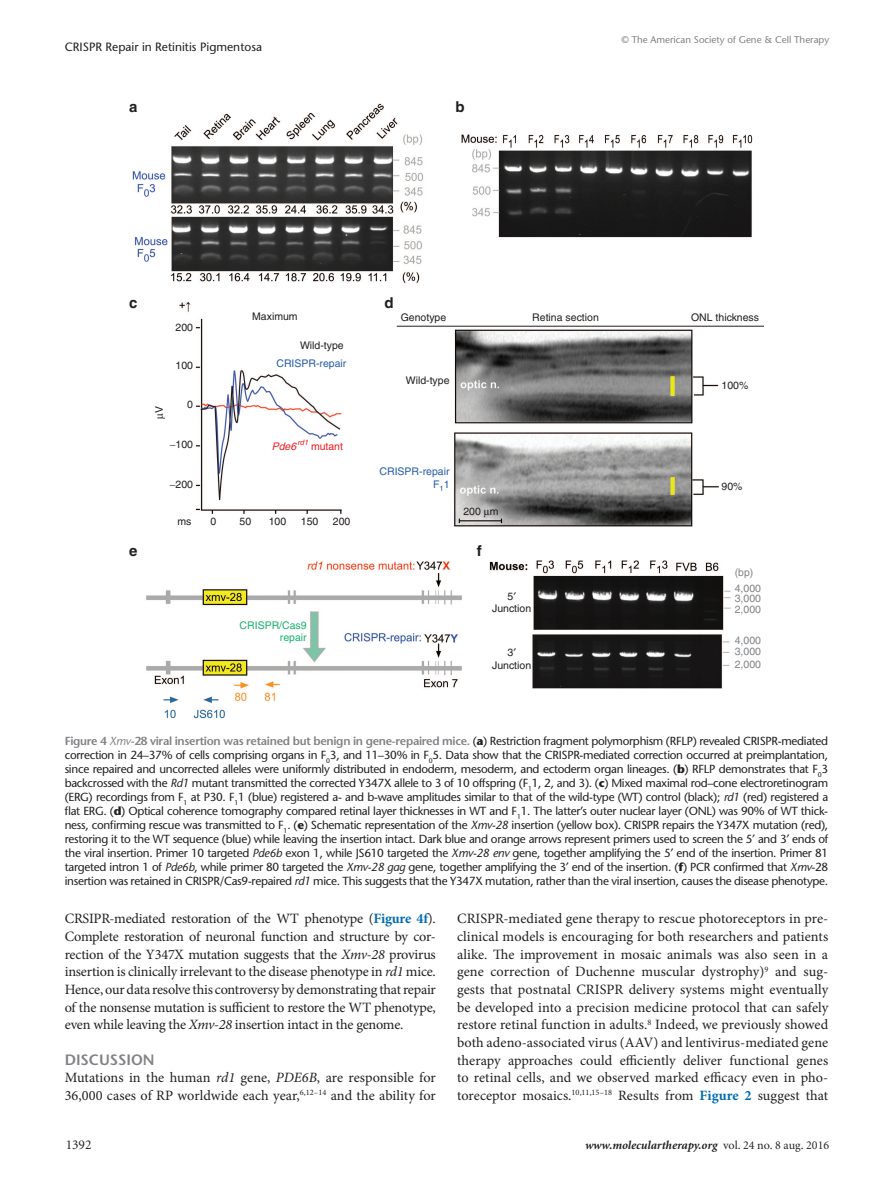
<style>
.page{position:relative;width:893px;height:1187px;background:#fff}
.page>*{position:absolute;margin:0;border:0;box-sizing:border-box;transform-origin:0 0}
.t1{font:600 15px "ITC Stone Sans";color:#808285}
.t2{font:700 15px "Helvetica";color:#231f20}
.t3{font:14.25px/17.7px "Minion Pro";letter-spacing:-.005em;color:#231f20;text-align:justify}
.t4{font:13.5px "Minion";color:#231f20}
.t5{font:italic 700 12px "Minion";color:#231f20}
.t6{font:12px "Stone Sans";color:#231f20}
.t7{font:11.7px/14.1px "Stone Sans";letter-spacing:-.025em;color:#231f20;text-align:justify}
.t8{font:600 11.7px "ITC Stone Sans";letter-spacing:-.025em;color:#808285}
.t9{font:10.5px/12.6px "Helvetica";color:#231f20;text-align:center}
.t10{font:10.5px/15.8px "Helvetica";color:#808285}
.t11{font:10.5px/12.6px "Helvetica";color:#275caa;text-align:right}
.t12{font:10.5px/12.6px "Helvetica";color:#19b273;text-align:right}
.t13{font:10.5px "Helvetica";letter-spacing:-.005em;color:#ee1d23}
.t14{font:9.75px "Stone Sans";color:#808285}
.s1{font-style:italic}
.s2{font-family:"Stone Sans";font-weight:400;font-style:italic}
.s3{font-family:"Stone Sans";font-weight:400;color:#231f20}
.s4{font-family:"Stone Sans";font-weight:700;color:#231f20}
.s5{font-weight:700}
.s6{font-weight:700;color:#006cb3}
.s7{font-weight:400;font-style:normal}
</style>
<div class="page">
<img style="left:133px;top:104px;width:620px;height:614px">
<hr style="left:397px;top:326px;width:367px;height:1px;background:#231f20">
<svg style="left:158px;top:413px;width:7px;height:5px"></svg>
<svg style="left:484px;top:510px;width:6px;height:8px"></svg>
<p class="t6" style="left:65px;top:39px;width:199px">CRISPR Repair in Retinitis Pigmentosa</p>
<p class="t2" style="left:129px;top:98px;width:10px">a</p>
<p class="t2" style="left:456px;top:98px;width:11px">b</p>
<p class="t14" style="left:621px;top:34px;width:209px">© The American Society of Gene &amp; Cell Therapy</p>
<p class="t2" style="left:129px;top:293px;width:10px">c</p>
<p class="t9" style="left:153px;top:412px;width:9px;rotate:-90deg">V</p>
<p class="t9" style="left:176px;top:321px;width:19px">200</p>
<p class="t9" style="left:176px;top:359px;width:19px">100</p>
<p class="t9" style="left:187px;top:398px;width:7px">0</p>
<p class="t9" style="left:170px;top:438px;width:25px">−100</p>
<p class="t9" style="left:170px;top:478px;width:25px">−200</p>
<p class="t9" style="left:252px;top:310px;width:47px">Maximum</p>
<p class="t9" style="left:300px;top:339px;width:45px">Wild-type</p>
<p class="t11" style="left:276px;top:357px;width:72px">CRISPR-repair</p>
<p class="t13" style="left:272px;top:440px;width:73px"><span class="s1">Pde6</span><sup>rd1</sup> mutant</p>
<p class="t9" style="left:177px;top:515px;width:15px">ms</p>
<p class="t9" style="left:210px;top:515px;width:7px">0</p>
<p class="t9" style="left:240px;top:515px;width:13px">50</p>
<p class="t9" style="left:269px;top:515px;width:19px">100</p>
<p class="t9" style="left:301px;top:515px;width:19px">150</p>
<p class="t9" style="left:333px;top:515px;width:19px">200</p>
<p class="t2" style="left:385px;top:293px;width:11px">d</p>
<p class="t9" style="left:401px;top:311px;width:47px">Genotype</p>
<p class="t9" style="left:406px;top:373px;width:45px">Wild-type</p>
<p class="t11" style="left:380px;top:465px;width:72px">CRISPR-repair<br>F<sub>1</sub>1</p>
<p class="t9" style="left:463px;top:505px;width:37px">200 m</p>
<p class="t2" style="left:129px;top:541px;width:10px">e</p>
<p class="t2" style="left:477px;top:541px;width:6px">f</p>
<p class="t9" style="left:532px;top:311px;width:68px">Retina section</p>
<p class="t9" style="left:691px;top:311px;width:70px">ONL thickness</p>
<p class="t9" style="left:721px;top:379px;width:28px">100%</p>
<p class="t9" style="left:721px;top:479px;width:23px">90%</p>
<p class="t12" style="left:240px;top:618px;width:69px">CRISPR/Cas9 repair</p>
<p class="t9" style="left:492px;top:589px;width:40px">5<br>Junction</p>
<p class="t9" style="left:492px;top:646px;width:40px">3<br>Junction</p>
<p class="t10" style="left:735px;top:564px;width:28px">(bp)<br>4,000</p>
<p class="t10" style="left:735px;top:592px;width:28px;line-height:10.9px">3,000<br>2,000</p>
<p class="t10" style="left:735px;top:635px;width:28px;line-height:10.5px">4,000<br>3,000</p>
<p class="t10" style="left:735px;top:656px;width:28px">2,000</p>
<p class="t8" style="left:65px;top:733px;width:765px">Figure 4 <span class="s2">Xmv</span>-28 viral insertion was retained but benign in gene-repaired mice. <span class="s3">(</span><span class="s4">a</span><span class="s3">) Restriction fragment polymorphism (RFLP) revealed CRISPR-mediated</span></p>
<p class="t7" style="left:65px;top:747px;width:765px">correction in 24–37% of cells comprising organs in F<sub>0</sub>3, and 11–30% in F<sub>0</sub>5. Data show that the CRISPR-mediated correction occurred at preimplantation, since repaired and uncorrected alleles were uniformly distributed in endoderm, mesoderm, and ectoderm organ lineages. (<span class="s5">b</span>) RFLP demonstrates that F<sub>0</sub>3 backcrossed with the <span class="s1">Rd1</span> mutant transmitted the corrected Y347X allele to 3 of 10 offspring (F<sub>1</sub>1, 2, and 3). (<span class="s5">c</span>) Mixed maximal rod–cone electroretinogram (ERG) recordings from F<sub>1</sub> at P30. F<sub>1</sub>1 (blue) registered a- and b-wave amplitudes similar to that of the wild-type (WT) control (black); <span class="s1">rd1</span> (red) registered a flat ERG. (<span class="s5">d</span>) Optical coherence tomography compared retinal layer thicknesses in WT and F<sub>1</sub>1. The latter’s outer nuclear layer (ONL) was 90% of WT thick&shy;ness, confirming rescue was transmitted to F<sub>1</sub>. (<span class="s5">e</span>) Schematic representation of the <span class="s1">Xmv-28</span> insertion (yellow box). CRISPR repairs the Y347X mutation (red), restoring it to the WT sequence (blue) while leaving the insertion intact. Dark blue and orange arrows represent primers used to screen the 5 and 3 ends of the viral insertion. Primer 10 targeted <span class="s1">Pde6b</span> exon 1, while JS610 targeted the <span class="s1">Xmv-28 env</span> gene, together amplifying the 5 end of the insertion. Primer 81 targeted intron 1 of <span class="s1">Pde6b</span>, while primer 80 targeted the <span class="s1">Xmv-28 gag</span> gene, together amplifying the 3 end of the insertion. (<span class="s5">f</span>) PCR confirmed that <span class="s1">Xmv</span>-28 insertion was retained in CRISPR/Cas9-repaired <span class="s1">rd1</span> mice. This suggests that the Y347X mutation, rather than the viral insertion, causes the disease phenotype.</p>
<p class="t3" style="left:65px;top:910px;width:373px">CRSIPR-mediated restoration of the WT phenotype (<span class="s6">Figure 4f</span>).<br>Complete restoration of neuronal function and structure by cor&shy;rection of the Y347X mutation suggests that the <span class="s1">Xmv-28</span> provirus insertion is clinically irrelevant to the disease phenotype in <span class="s1">rd1</span> mice.<br>Hence, our data resolve this controversy by demonstrating that repair of the nonsense mutation is sufficient to restore the WT phenotype, even while leaving the <span class="s1">Xmv-28</span> insertion intact in the genome.</p>
<p class="t1" style="left:65px;top:1050px;width:91px">DISCUSSION</p>
<p class="t3" style="left:65px;top:1068px;width:373px">Mutations in the human <span class="s1">rd1</span> gene, <span class="s1">PDE6B</span>, are responsible for<br>36,000 cases of RP worldwide each year,<sup>6,12–14</sup> and the ability for</p>
<p class="t3" style="left:457px;top:910px;width:373px">CRISPR-mediated gene therapy to rescue photoreceptors in pre&shy;clinical models is encouraging for both researchers and patients alike. The improvement in mosaic animals was also seen in a gene correction of Duchenne muscular dystrophy)<sup>9</sup> and sug&shy;gests that postnatal CRISPR delivery systems might eventually be developed into a precision medicine protocol that can safely restore retinal function in adults.<sup>8</sup> Indeed, we previously showed both adeno-associated virus (AAV) and lentivirus-mediated gene therapy approaches could efficiently deliver functional genes to retinal cells, and we observed marked efficacy even in pho&shy;toreceptor mosaics.<sup>10,11,15–18</sup> Results from <span class="s6">Figure 2</span> suggest that</p>
<p class="t4" style="left:66px;top:1138px;width:27px">1392</p>
<p class="t5" style="left:585px;top:1139px;width:246px">www.moleculartherapy.org <span class="s7">vol. 24 no. 8 aug. 2016</span></p>
</div>
